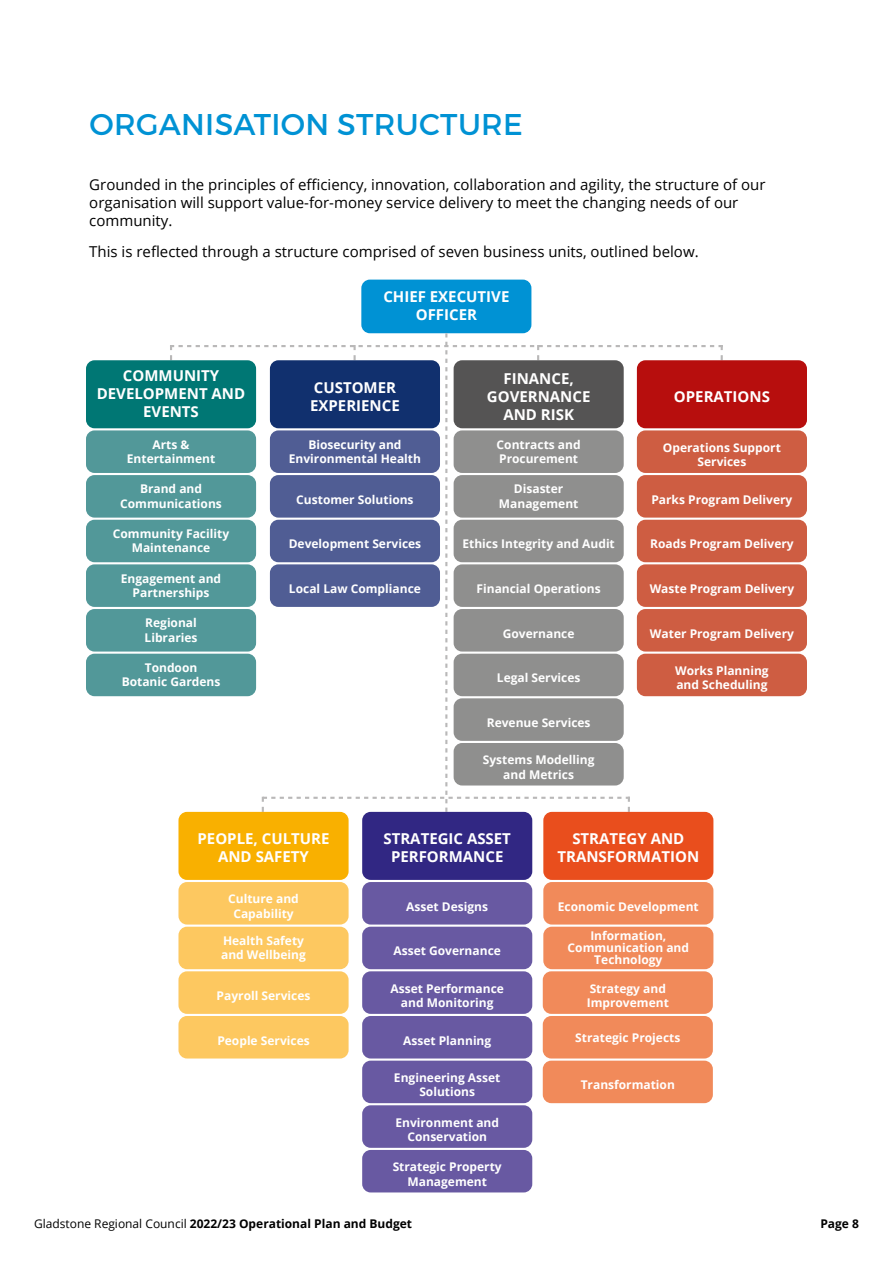
<style>
.page{position:relative;width:893px;height:1263px;background:#fff}
.page>*{position:absolute;margin:0;border:0;box-sizing:border-box;transform-origin:0 0}
.t1{font:30px "Montserrat";letter-spacing:.01em;color:#0092d4}
.t2{font:15px/18px "Open Sans";color:#000}
.t3{font:700 15px/18px "Open Sans";color:#fff;text-align:center}
.t4{font:700 12px/14.4px "Open Sans";color:#fff;text-align:center}
.t5{font:700 12px "Open Sans";color:#000}
.s1{font-weight:400}
</style>
<div class="page">
<div style="left:361px;top:280px;width:170px;height:53px;background:#0092d4;border-radius:9px"></div>
<div style="left:86px;top:360px;width:170px;height:68px;background:#007774;border-radius:9px"></div>
<div style="left:86px;top:475px;width:170px;height:43px;background:#529899;border-radius:9px"></div>
<div style="left:86px;top:520px;width:170px;height:42px;background:#529899;border-radius:9px"></div>
<div style="left:86px;top:564px;width:170px;height:43px;background:#529899;border-radius:9px"></div>
<div style="left:86px;top:609px;width:170px;height:42px;background:#529899;border-radius:9px"></div>
<div style="left:86px;top:654px;width:170px;height:42px;background:#529899;border-radius:9px"></div>
<svg style="left:170px;top:333px;width:553px;height:479px"></svg>
<div style="left:270px;top:360px;width:170px;height:68px;background:#11306e;border-radius:9px"></div>
<div style="left:270px;top:430px;width:170px;height:43px;background:#505d94;border-radius:9px"></div>
<div style="left:270px;top:475px;width:170px;height:43px;background:#505d94;border-radius:9px"></div>
<div style="left:270px;top:520px;width:170px;height:42px;background:#505d94;border-radius:9px"></div>
<div style="left:270px;top:564px;width:170px;height:43px;background:#505d94;border-radius:9px"></div>
<div style="left:454px;top:360px;width:170px;height:68px;background:#555454;border-radius:9px"></div>
<div style="left:454px;top:430px;width:170px;height:43px;background:#8f8f8e;border-radius:9px"></div>
<div style="left:454px;top:520px;width:170px;height:42px;background:#8f8f8e;border-radius:9px"></div>
<div style="left:454px;top:564px;width:170px;height:43px;background:#8f8f8e;border-radius:9px"></div>
<div style="left:454px;top:609px;width:170px;height:42px;background:#8f8f8e;border-radius:9px"></div>
<div style="left:454px;top:654px;width:170px;height:42px;background:#8f8f8e;border-radius:9px"></div>
<div style="left:637px;top:360px;width:170px;height:68px;background:#b70e0d;border-radius:9px"></div>
<div style="left:637px;top:430px;width:170px;height:43px;background:#ce5d42;border-radius:9px"></div>
<div style="left:637px;top:475px;width:170px;height:43px;background:#ce5d42;border-radius:9px"></div>
<div style="left:637px;top:520px;width:170px;height:42px;background:#ce5d42;border-radius:9px"></div>
<div style="left:637px;top:564px;width:170px;height:43px;background:#ce5d42;border-radius:9px"></div>
<div style="left:637px;top:609px;width:170px;height:42px;background:#ce5d42;border-radius:9px"></div>
<div style="left:637px;top:654px;width:170px;height:42px;background:#ce5d42;border-radius:9px"></div>
<div style="left:178px;top:812px;width:171px;height:68px;background:#f9b000;border-radius:9px"></div>
<div style="left:178px;top:882px;width:171px;height:42px;background:#fdc860;border-radius:9px"></div>
<div style="left:178px;top:927px;width:171px;height:42px;background:#fdc860;border-radius:9px"></div>
<div style="left:178px;top:971px;width:171px;height:43px;background:#fdc860;border-radius:9px"></div>
<div style="left:178px;top:1016px;width:171px;height:42px;background:#fdc860;border-radius:9px"></div>
<div style="left:362px;top:812px;width:170px;height:68px;background:#312783;border-radius:9px"></div>
<div style="left:362px;top:882px;width:170px;height:42px;background:#6859a2;border-radius:9px"></div>
<div style="left:362px;top:927px;width:170px;height:42px;background:#6859a2;border-radius:9px"></div>
<div style="left:362px;top:971px;width:170px;height:43px;background:#6859a2;border-radius:9px"></div>
<div style="left:362px;top:1016px;width:170px;height:42px;background:#6859a2;border-radius:9px"></div>
<div style="left:362px;top:1061px;width:170px;height:42px;background:#6859a2;border-radius:9px"></div>
<div style="left:362px;top:1105px;width:170px;height:43px;background:#6859a2;border-radius:9px"></div>
<div style="left:543px;top:812px;width:170px;height:68px;background:#e94e1d;border-radius:9px"></div>
<div style="left:543px;top:882px;width:170px;height:42px;background:#f18a5a;border-radius:9px"></div>
<div style="left:543px;top:927px;width:170px;height:42px;background:#f18a5a;border-radius:9px"></div>
<div style="left:362px;top:1150px;width:170px;height:42px;background:#6859a2;border-radius:9px"></div>
<div style="left:543px;top:971px;width:170px;height:43px;background:#f18a5a;border-radius:9px"></div>
<div style="left:543px;top:1016px;width:170px;height:42px;background:#f18a5a;border-radius:9px"></div>
<div style="left:543px;top:1061px;width:170px;height:42px;background:#f18a5a;border-radius:9px"></div>
<div style="left:86px;top:430px;width:170px;height:43px;background:#529899;border-radius:9px"></div>
<div style="left:454px;top:698px;width:170px;height:43px;background:#8f8f8e;border-radius:9px"></div>
<div style="left:454px;top:743px;width:170px;height:42px;background:#8f8f8e;border-radius:9px"></div>
<div style="left:454px;top:475px;width:170px;height:43px;background:#8f8f8e;border-radius:9px"></div>
<h1 class="t1" style="left:89px;top:106px;width:435px">ORGANISATION STRUCTURE</h1>
<p class="t2" style="left:89px;top:175px;width:678px">Grounded in the principles of efficiency, innovation, collaboration and agility, the structure of our organisation will support value-for-money service delivery to meet the changing needs of our community.</p>
<p class="t2" style="left:89px;top:242px;width:611px">This is reflected through a structure comprised of seven business units, outlined below.</p>
<p class="t3" style="left:97px;top:366px;width:150px">COMMUNITY<br>DEVELOPMENT AND<br>EVENTS</p>
<p class="t4" style="left:127px;top:437px;width:90px">Arts &amp;<br>Entertainment</p>
<p class="t4" style="left:120px;top:481px;width:103px">Brand and<br>Communications</p>
<p class="t4" style="left:113px;top:526px;width:118px">Community Facility<br>Maintenance</p>
<p class="t4" style="left:121px;top:571px;width:102px">Engagement and<br>Partnerships</p>
<p class="t4" style="left:145px;top:615px;width:54px;text-align:left">Regional<br>Libraries</p>
<p class="t4" style="left:122px;top:660px;width:100px">Tondoon<br>Botanic Gardens</p>
<p class="t3" style="left:383px;top:288px;width:128px">CHIEF EXECUTIVE<br>OFFICER</p>
<p class="t3" style="left:310px;top:378px;width:91px;text-align:left">CUSTOMER<br>EXPERIENCE</p>
<p class="t4" style="left:289px;top:437px;width:134px">Biosecurity and<br>Environmental Health</p>
<p class="t4" style="left:296px;top:492px;width:119px">Customer Solutions</p>
<p class="t4" style="left:289px;top:536px;width:134px">Development Services</p>
<p class="t4" style="left:289px;top:581px;width:133px">Local Law Compliance</p>
<p class="t3" style="left:487px;top:369px;width:105px">FINANCE,<br>GOVERNANCE<br>AND RISK</p>
<p class="t4" style="left:497px;top:437px;width:86px;text-align:left">Contracts and<br>Procurement</p>
<p class="t4" style="left:499px;top:481px;width:81px">Disaster<br>Management</p>
<p class="t4" style="left:462px;top:536px;width:154px">Ethics Integrity and Audit</p>
<p class="t4" style="left:477px;top:581px;width:126px">Financial Operations</p>
<p class="t4" style="left:503px;top:626px;width:73px">Governance</p>
<p class="t4" style="left:497px;top:670px;width:85px">Legal Services</p>
<p class="t4" style="left:487px;top:715px;width:105px">Revenue Services</p>
<p class="t4" style="left:483px;top:752px;width:113px">Systems Modelling and Metrics</p>
<p class="t3" style="left:674px;top:387px;width:98px">OPERATIONS</p>
<p class="t4" style="left:663px;top:440px;width:119px">Operations Support<br>Services</p>
<p class="t4" style="left:651px;top:492px;width:143px">Parks Program Delivery</p>
<p class="t4" style="left:650px;top:536px;width:145px">Roads Program Delivery</p>
<p class="t4" style="left:650px;top:581px;width:146px">Waste Program Delivery</p>
<p class="t4" style="left:650px;top:626px;width:145px">Water Program Delivery</p>
<p class="t4" style="left:675px;top:663px;width:95px;text-align:left">Works Planning and Scheduling</p>
<p class="t3" style="left:198px;top:829px;width:133px">PEOPLE, CULTURE<br>AND SAFETY</p>
<p class="t4" style="left:228px;top:891px;width:72px">Culture and<br>Capability</p>
<p class="t4" style="left:221px;top:933px;width:86px;text-align:left">Health Safety and Wellbeing</p>
<p class="t4" style="left:217px;top:988px;width:95px">Payroll Services</p>
<p class="t4" style="left:217px;top:1033px;width:94px">People Services</p>
<p class="t3" style="left:383px;top:829px;width:129px">STRATEGIC ASSET<br>PERFORMANCE</p>
<p class="t4" style="left:406px;top:899px;width:83px">Asset Designs</p>
<p class="t4" style="left:394px;top:943px;width:109px">Asset Governance</p>
<p class="t4" style="left:390px;top:981px;width:115px">Asset Performance and Monitoring</p>
<p class="t4" style="left:403px;top:1033px;width:90px">Asset Planning</p>
<p class="t4" style="left:394px;top:1070px;width:108px">Engineering Asset<br>Solutions</p>
<p class="t4" style="left:395px;top:1115px;width:105px">Environment and<br>Conservation</p>
<p class="t4" style="left:393px;top:1159px;width:111px">Strategic Property<br>Management</p>
<p class="t3" style="left:557px;top:829px;width:143px">STRATEGY AND<br>TRANSFORMATION</p>
<p class="t4" style="left:558px;top:899px;width:142px">Economic Development</p>
<p class="t4" style="left:568px;top:929px;width:123px;line-height:12px">Information,<br>Communication and<br>Technology</p>
<p class="t4" style="left:587px;top:981px;width:84px;text-align:left">Strategy and<br>Improvement</p>
<p class="t4" style="left:575px;top:1030px;width:107px">Strategic Projects</p>
<p class="t4" style="left:581px;top:1077px;width:96px">Transformation</p>
<p class="t5" style="left:34px;top:1215px;width:380px"><span class="s1">Gladstone Regional Council</span> 2022/23 Operational Plan and Budget</p>
<p class="t5" style="left:820px;top:1215px;width:40px">Page 8</p>
</div>
